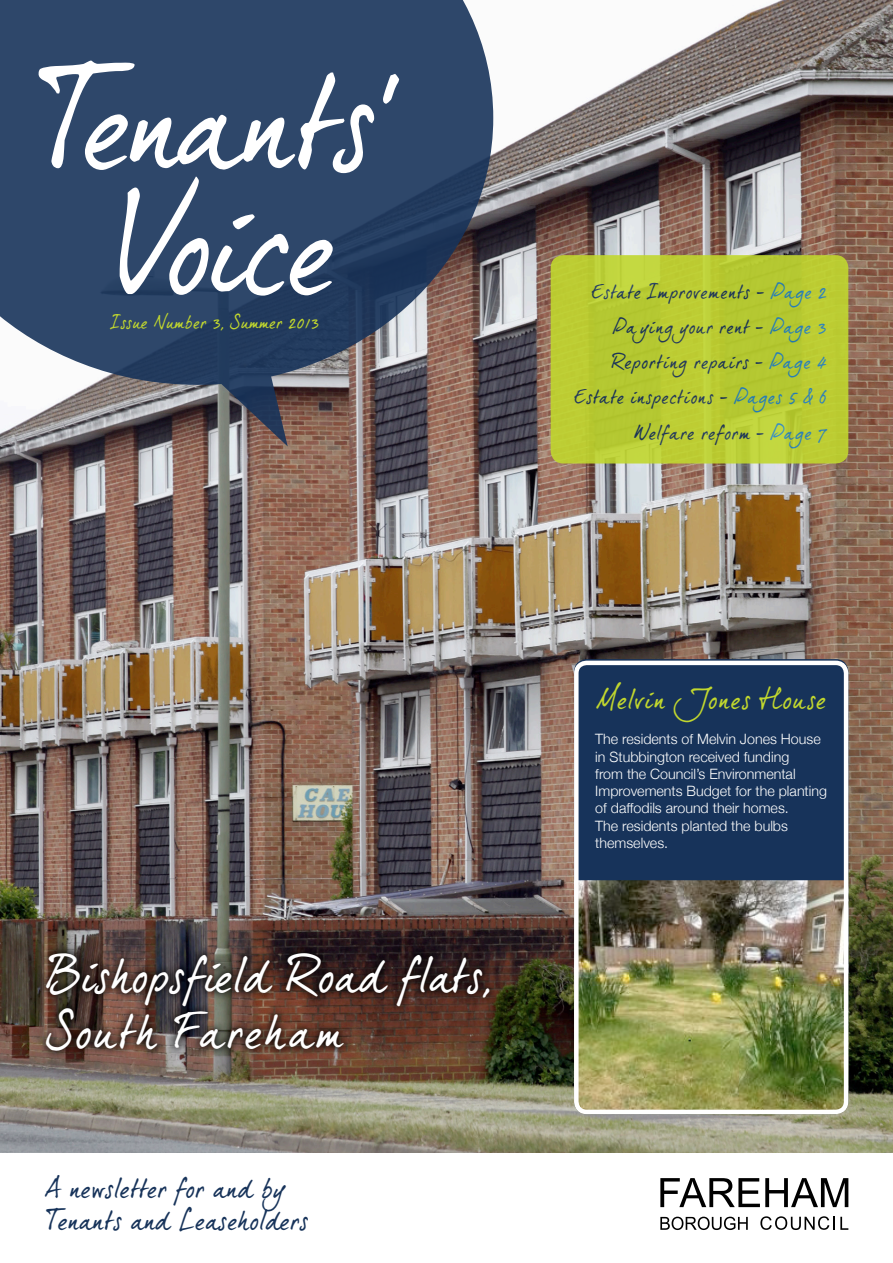
<style>
.page{position:relative;width:893px;height:1263px;background:#fff}
.page>*{position:absolute;margin:0;border:0;box-sizing:border-box;transform-origin:0 0}
.t1{font:132px/125.4px "Dear Joe 5 CASUAL";letter-spacing:-.075em;color:#fff;text-align:center}
.Heading{font:48px "Dear Joe 5 CASUAL";letter-spacing:-.04em;color:#fff}
.Heading-2{font:48px "Dear Joe 5 CASUAL";color:#fff}
.t2{font:27px/32.4px "Dear Joe 5 CASUAL";letter-spacing:-.04em;color:#17335a}
.Heading-3{font:27px "Dear Joe 5 CASUAL";letter-spacing:-.015em;color:#c1d72e}
.t3{font:19.5px/35.2px "Dear Joe 5 CASUAL";letter-spacing:-.015em;color:#17335a;text-align:right}
.t4{font:18px "Dear Joe 5 CASUAL";letter-spacing:-.03em;color:#c1d72e}
.Body{font:300 14.25px/17.2px "Helvetica Neue";color:#fff}
.s1{color:#2283c5}
</style>
<div class="page">
<img style="left:0;top:0;width:893px;height:1152px">
<svg style="left:0;top:0;width:493px;height:385px;background:#3a4e6d"></svg>
<svg style="left:194px;top:358px;width:94px;height:88px;background:#515565"></svg>
<div style="left:574px;top:659px;width:274px;height:455px;background:#17335a;border-radius:13px"></div>
<div style="left:551px;top:255px;width:297px;height:208px;background:linear-gradient(to right,#bacc34,#b9cb33);border-radius:13px"></div>
<svg style="left:660px;top:1217px;width:88px;height:13px"></svg>
<svg style="left:760px;top:1216px;width:88px;height:14px"></svg>
<svg style="left:660px;top:1178px;width:188px;height:29px"></svg>
<div style="left:38px;top:944px;width:460px;height:116px;background:#000;opacity:.9"></div>
<img style="left:574px;top:880px;width:274px;height:234px">
<div style="left:574px;top:661px;width:274px;height:453px;border:4px solid #fff;border-radius:11px"></div>
<p class="t1" style="left:30px;top:56px;width:371px">Tenants’<br>Voice</p>
<p class="t4" style="left:111px;top:311px;width:211px">Issue Number 3, Summer 2013</p>
<h3 class="t3" style="left:575px;top:273px;width:254px">Estate Improvements - <span class="s1">Page 2<br></span>Paying your rent - <span class="s1">Page 3<br></span>Reporting repairs - <span class="s1">Page 4<br></span>Estate inspections - <span class="s1">Pages 5 &amp; 6<br></span>Welfare reform - <span class="s1">Page 7</span></h3>
<p class="Heading" style="left:45px;top:946px;width:449px">Bishopsfield Road flats,</p>
<p class="Heading-2" style="left:45px;top:1002px;width:300px">South Fareham</p>
<p class="t2" style="left:45px;top:1171px;width:266px">A newsletter for and by<br>Tenants and Leaseholders</p>
<p class="Heading-3" style="left:595px;top:683px;width:233px">Melvin Jones House</p>
<p class="Body" style="left:595px;top:730px;width:233px">The residents of Melvin Jones House in Stubbington received funding<br>from the Council’s Environmental<br>Improvements Budget for the planting of daffodils around their homes.<br>The residents planted the bulbs themselves.</p>
</div>
